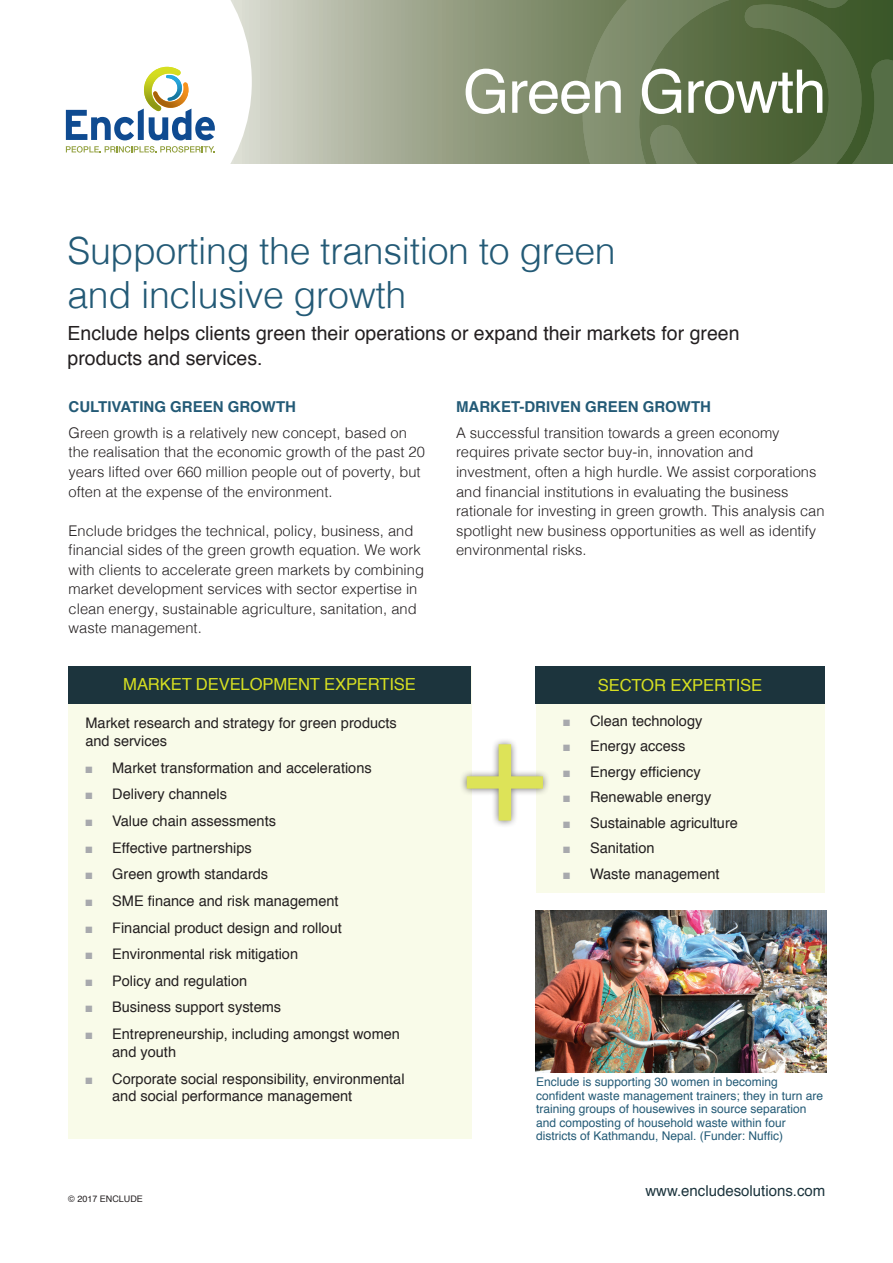
<style>
.page{position:relative;width:893px;height:1263px;background:#fff}
.page>*{position:absolute;margin:0;border:0;box-sizing:border-box;transform-origin:0 0}
.t1{font:149.55px "Helvetica";color:#dde358}
.t2{font:60px "Helvetica";letter-spacing:-.02em;color:#fff}
.t3{font:300 37.5px/43.5px "Helvetica";letter-spacing:-.01em;color:#235a76}
.t4{font:19.5px/25.5px "Helvetica";color:#231f20}
.t5{font:16.65px "Helvetica";letter-spacing:-.01em;color:#d6df21}
.t6{font:700 15px "Helvetica";color:#235a76}
.t7{font:15px "Helvetica";color:#1c343d}
.t8{font:300 14.7px/19.5px "Helvetica";color:#231f20}
.t9{font:14.55px/17.9px "Helvetica";color:#231f20}
.t10{font:12px/13.5px "Helvetica";color:#235a76}
.t11{font:9px "Helvetica";color:#231f20}
.s1{color:#a8a9ad}
.s2{font-family:"Arial"}
</style>
<div class="page">
<svg style="left:252px;top:0;width:641px;height:163px;background:#a1a890"></svg>
<svg style="left:65px;top:0;width:187px;height:164px"></svg>
<svg style="left:583px;top:0;width:269px;height:164px;background:#7a8866"></svg>
<svg style="left:649px;top:5px;width:244px;height:159px;background:#566b41"></svg>
<svg style="left:66px;top:67px;width:149px;height:73px"></svg>
<img style="left:144px;top:67px;width:37px;height:44px">
<img style="left:166px;top:75px;width:16px;height:7px">
<img style="left:153px;top:82px;width:35px;height:26px">
<svg style="left:66px;top:146px;width:149px;height:7px"></svg>
<img style="left:536px;top:910px;width:291px;height:162px">
<div style="left:68px;top:666px;width:404px;height:473px;background:#f9fbe9"></div>
<div style="left:536px;top:667px;width:288px;height:226px;background:#f9fbe9"></div>
<div style="left:69px;top:666px;width:402px;height:38px;background:#1c343d"></div>
<div style="left:536px;top:666px;width:289px;height:38px;background:#1c343d"></div>
<div style="left:459px;top:737px;width:91px;height:91px;background:#231f20;opacity:.67"></div>
<h2 class="t2" style="left:463px;top:45px;width:365px">Green Growth</h2>
<h3 class="t3" style="left:68px;top:226px;width:550px">Supporting the transition to green and inclusive growth</h3>
<h3 class="t4" style="left:68px;top:321px;width:673px">Enclude helps clients green their operations or expand their markets for green products and services.</h3>
<p class="t6" style="left:69px;top:394px;width:229px">CULTIVATING GREEN GROWTH</p>
<p class="t8" style="left:69px;top:422px;width:358px">Green growth is a relatively new concept, based on the realisation that the economic growth of the past 20 years lifted over 660 million people out of poverty, but often at the expense of the environment.</p>
<p class="t8" style="left:69px;top:519px;width:357px">Enclude bridges the technical, policy, business, and financial sides of the green growth equation. We work with clients to accelerate green markets by combining market development services with sector expertise in clean energy, sustainable agriculture, sanitation, and waste management.</p>
<p class="t6" style="left:456px;top:394px;width:257px">MARKET-DRIVEN GREEN GROWTH</p>
<p class="t8" style="left:456px;top:422px;width:370px">A successful transition towards a green economy requires private sector buy-in, innovation and investment, often a high hurdle. We assist corporations and financial institutions in evaluating the business rationale for investing in green growth. This analysis can spotlight new business opportunities as well as identify environmental risks.</p>
<p class="t5" style="left:123px;top:672px;width:294px">MARKET DEVELOPMENT EXPERTISE</p>
<p class="t5" style="left:598px;top:672px;width:166px">SECTOR EXPERTISE</p>
<p class="t9" style="left:563px;top:712px;width:141px"><span class="s1">■</span> Clean technology</p>
<p class="t9" style="left:563px;top:737px;width:124px"><span class="s1">■</span> Energy access</p>
<p class="t9" style="left:563px;top:763px;width:139px"><span class="s1">■</span> Energy efficiency</p>
<p class="t9" style="left:563px;top:789px;width:149px"><span class="s1">■</span> Renewable energy</p>
<p class="t9" style="left:563px;top:814px;width:176px"><span class="s1">■</span> Sustainable agriculture</p>
<p class="t9" style="left:563px;top:840px;width:93px"><span class="s1">■</span> Sanitation</p>
<p class="t9" style="left:563px;top:865px;width:158px"><span class="s1">■</span> Waste management</p>
<p class="t9" style="left:85px;top:714px;width:313px">Market research and strategy for green products and services</p>
<p class="t9" style="left:85px;top:759px;width:288px"><span class="s1">■</span> Market transformation and accelerations</p>
<p class="t9" style="left:85px;top:786px;width:143px"><span class="s1">■</span> Delivery channels</p>
<p class="t9" style="left:85px;top:812px;width:192px"><span class="s1">■</span> Value chain assessments</p>
<p class="t9" style="left:85px;top:839px;width:168px"><span class="s1">■</span> Effective partnerships</p>
<p class="t9" style="left:85px;top:866px;width:184px"><span class="s1">■</span> Green growth standards</p>
<p class="t9" style="left:85px;top:892px;width:255px"><span class="s1">■</span> SME finance and risk management</p>
<p class="t9" style="left:85px;top:919px;width:258px"><span class="s1">■</span> Financial product design and rollout</p>
<p class="t9" style="left:85px;top:945px;width:214px"><span class="s1">■</span> Environmental risk mitigation</p>
<p class="t9" style="left:85px;top:972px;width:163px"><span class="s1">■</span> Policy and regulation</p>
<p class="t9" style="left:85px;top:999px;width:197px"><span class="s1">■</span> Business support systems</p>
<p class="t9" style="left:112px;top:1025px;width:289px;text-indent:-27px"><span class="s1">■</span> Entrepreneurship, including amongst women and youth</p>
<p class="t9" style="left:112px;top:1070px;width:294px;text-indent:-27px"><span class="s1">■</span> Corporate social responsibility, environmental and social performance management</p>
<h1 class="t1" style="left:460px;top:653px;width:89px">+</h1>
<p class="t10" style="left:536px;top:1076px;width:288px">Enclude is supporting 30 women in becoming confident waste management trainers; they in turn are training groups of housewives in source separation and composting of household waste within four districts of Kathmandu, Nepal. (Funder: Nuffic)</p>
<p class="t11" style="left:68px;top:1192px;width:76px">© 201<span class="s2">7</span> ENCLUDE</p>
<p class="t7" style="left:645px;top:1179px;width:182px">www.encludesolutions.com</p>
</div>
